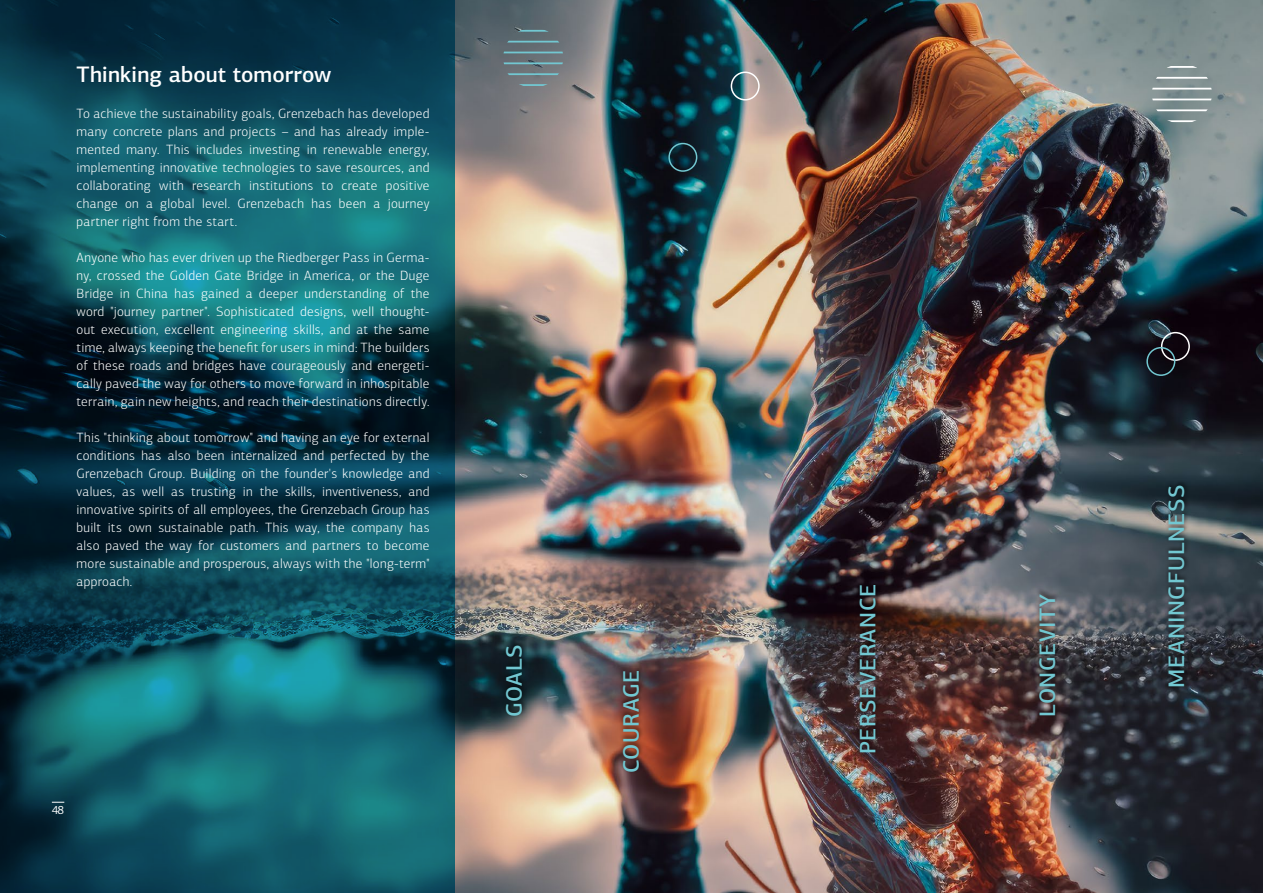
<style>
.page{position:relative;width:1263px;height:893px;background:#fff}
.page>*{position:absolute;margin:0;border:0;box-sizing:border-box;transform-origin:0 0}
.t1{font:500 22.5px "PF Centro Sans Pro";letter-spacing:.025em;color:#72c7d1}
.t2{font:500 22.5px "PF Centro Sans Pro";color:#fff}
.t3{font:300 13.5px/18px "PF Centro Sans Pro";letter-spacing:.025em;color:#fff;text-align:justify}
.t4{font:12px "PF Centro Sans Pro";color:#fff}
</style>
<div class="page">
<img style="left:455px;top:0;width:808px;height:893px">
<svg style="left:0;top:0;width:455px;height:893px;background:#0d4d5b"></svg>
<hr style="left:1152px;top:66px;width:60px;height:2px;background:#fff">
<hr style="left:1152px;top:77px;width:60px;height:2px;background:#fff">
<hr style="left:1152px;top:88px;width:60px;height:2px;background:#fff">
<hr style="left:1152px;top:99px;width:60px;height:1px;background:#fff">
<hr style="left:1152px;top:109px;width:60px;height:2px;background:#fff">
<hr style="left:1152px;top:120px;width:60px;height:2px;background:#fff">
<hr style="left:503px;top:30px;width:60px;height:2px;background:#72c7d1">
<hr style="left:503px;top:41px;width:60px;height:2px;background:#72c7d1">
<hr style="left:503px;top:52px;width:60px;height:1px;background:#72c7d1">
<hr style="left:503px;top:62px;width:60px;height:2px;background:#72c7d1">
<hr style="left:503px;top:73px;width:60px;height:2px;background:#72c7d1">
<hr style="left:503px;top:84px;width:60px;height:2px;background:#72c7d1">
<div style="left:731px;top:72px;width:29px;height:29px;border:2px solid #fff;border-radius:50%"></div>
<div style="left:1161px;top:332px;width:29px;height:29px;border:2px solid #fff;border-radius:50%"></div>
<div style="left:668px;top:143px;width:29px;height:29px;border:2px solid #72c7d1;border-radius:50%"></div>
<div style="left:1146px;top:347px;width:29px;height:29px;border:2px solid #72c7d1;border-radius:50%"></div>
<div style="left:502px;top:639px;width:25px;height:79px;background:#000;opacity:.75"></div>
<div style="left:619px;top:664px;width:25px;height:110px;background:#000;opacity:.75"></div>
<div style="left:1035px;top:587px;width:25px;height:131px;background:#000;opacity:.75"></div>
<div style="left:1164px;top:479px;width:25px;height:209px;background:#000;opacity:.75"></div>
<div style="left:855px;top:578px;width:26px;height:176px;background:#000;opacity:.75"></div>
<svg style="left:52px;top:802px;width:12px;height:1px"></svg>
<h1 class="t2" style="left:77px;top:60px;width:256px">Thinking about tomorrow</h1>
<p class="t3" style="left:77px;top:104px;width:354px">To achieve the sustainability goals, Grenzebach has developed many concrete plans and projects – and has already imple&shy;mented many. This includes investing in renewable energy, implementing innovative technologies to save resources, and collaborating with research institutions to create positive change on a global level. Grenzebach has been a journey partner right from the start.</p>
<p class="t3" style="left:77px;top:248px;width:354px">Anyone who has ever driven up the Riedberger Pass in Germa&shy;ny, crossed the Golden Gate Bridge in America, or the Duge Bridge in China has gained a deeper understanding of the word "journey partner". Sophisticated designs, well thought&shy;out execution, excellent engineering skills, and at the same time, always keeping the benefit for users in mind: The builders of these roads and bridges have courageously and energeti&shy;cally paved the way for others to move forward in inhospitable terrain, gain new heights, and reach their destinations directly.</p>
<p class="t3" style="left:77px;top:428px;width:354px">This "thinking about tomorrow" and having an eye for external conditions has also been internalized and perfected by the Grenzebach Group. Building on the founder's knowledge and values, as well as trusting in the skills, inventiveness, and innovative spirits of all employees, the Grenzebach Group has built its own sustainable path. This way, the company has also paved the way for customers and partners to become more sustainable and prosperous, always with the "long-term" approach.</p>
<p class="t4" style="left:52px;top:803px;width:14px">48</p>
<h1 class="t1" style="left:500px;top:717px;width:74px;rotate:-90deg">GOALS</h1>
<h1 class="t1" style="left:617px;top:773px;width:105px;rotate:-90deg">COURAGE</h1>
<h1 class="t1" style="left:854px;top:754px;width:171px;rotate:-90deg">PERSEVERANCE</h1>
<h1 class="t1" style="left:1033px;top:717px;width:125px;rotate:-90deg">LONGEVITY</h1>
<h1 class="t1" style="left:1163px;top:688px;width:205px;rotate:-90deg">MEANINGFULNESS</h1>
</div>
